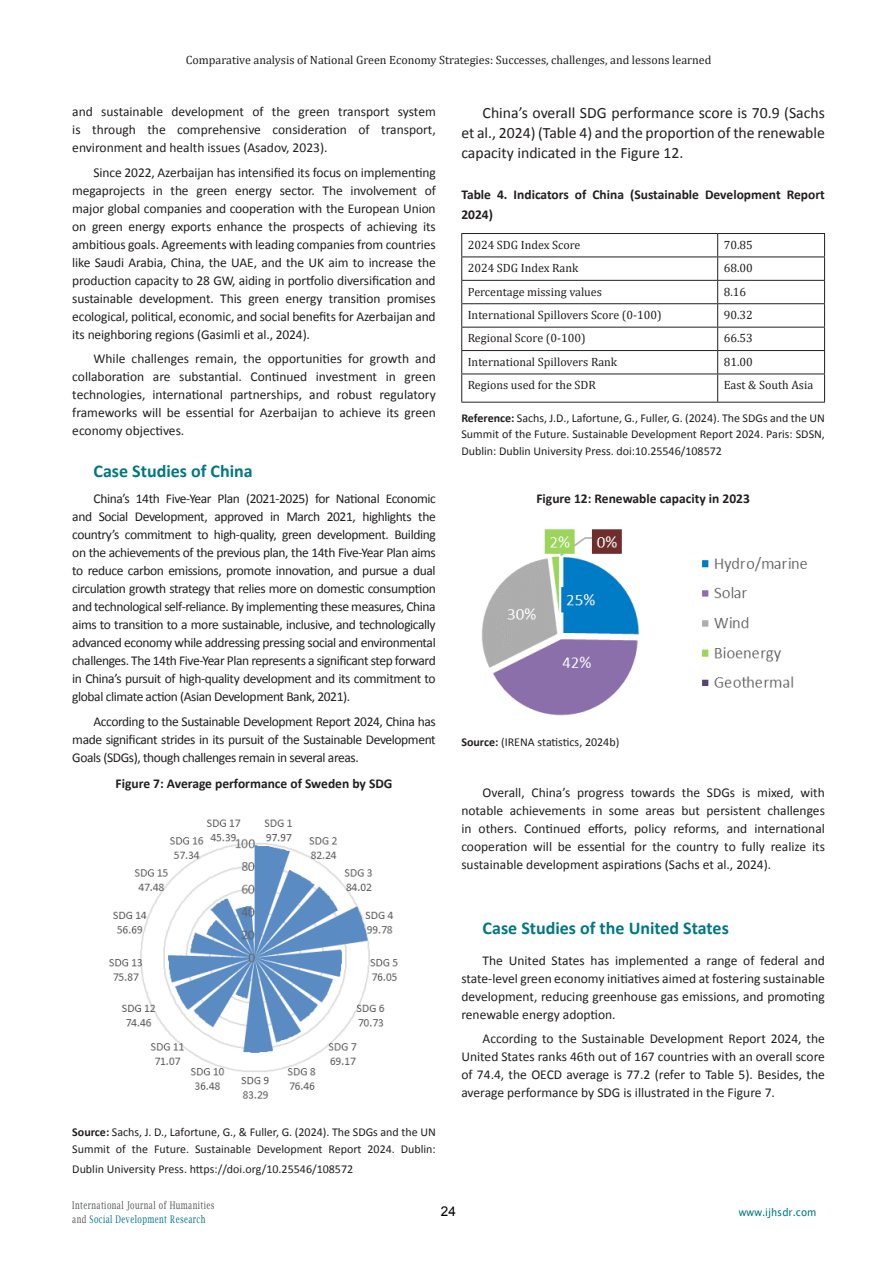
<style>
.page{position:relative;width:893px;height:1263px;background:#fff}
.page>*{position:absolute;margin:0;border:0;box-sizing:border-box;transform-origin:0 0}
.alt_bas{font:700 18px "Calibri";color:#017783}
.Body_Text{font:15.75px/20.1px "Calibri";color:#231f20;text-align:justify}
.metn_calibri{font:13.5px/18px "Calibri";letter-spacing:-.005em;color:#231f20;text-align:justify}
.Body_Text-2{font:700 13.5px/20.1px "Calibri";color:#231f20}
.t1{font:13.5px "Arial";color:#000}
.Body_Text-3{font:12px/16.5px "Calibri";color:#231f20}
.t2{font:12px "Cambria";color:#231f20}
.sekilaltı{font:12px "Calibri";color:#231f20}
.t3{font:12px "Lucida Bright";color:#231f20}
.t4{font:10.5px/13.5px "Lucida Bright";letter-spacing:.06em;color:#57585a;scale:.7 1}
.t5{font:10.5px "Lucida Sans Unicode";color:#017783;scale:.95 1}
.s1{font-weight:700}
.s2{color:#017783}
</style>
<div class="page">
<img style="left:109px;top:819px;width:289px;height:280px">
<hr style="left:461px;top:233px;width:257px;height:1px;background:#231f20">
<hr style="left:718px;top:233px;width:107px;height:1px;background:#231f20">
<hr style="left:461px;top:257px;width:257px;height:1px;background:#231f20">
<hr style="left:718px;top:257px;width:107px;height:1px;background:#231f20">
<hr style="left:461px;top:280px;width:257px;height:1px;background:#231f20">
<hr style="left:718px;top:280px;width:107px;height:1px;background:#231f20">
<hr style="left:461px;top:303px;width:257px;height:1px;background:#231f20">
<hr style="left:718px;top:303px;width:107px;height:1px;background:#231f20">
<hr style="left:461px;top:327px;width:257px;height:1px;background:#231f20">
<hr style="left:718px;top:327px;width:107px;height:1px;background:#231f20">
<hr style="left:461px;top:350px;width:257px;height:1px;background:#231f20">
<hr style="left:718px;top:350px;width:107px;height:1px;background:#231f20">
<hr style="left:461px;top:374px;width:257px;height:1px;background:#231f20">
<svg style="left:461px;top:234px;width:1px;height:168px"></svg>
<hr style="left:718px;top:374px;width:107px;height:1px;background:#231f20">
<svg style="left:717px;top:234px;width:1px;height:168px"></svg>
<svg style="left:824px;top:234px;width:1px;height:168px"></svg>
<hr style="left:461px;top:402px;width:257px;height:1px;background:#231f20">
<hr style="left:718px;top:402px;width:107px;height:1px;background:#231f20">
<img style="left:482px;top:529px;width:325px;height:187px">
<p class="t2" style="left:186px;top:52px;width:527px">Comparative analysis of National Green Economy Strategies: Successes, challenges, and lessons learned</p>
<p class="metn_calibri" style="left:72px;top:103px;width:365px">and sustainable development of the green transport system is through the comprehensive consideration of transport, environment and health issues (Asadov, 2023).</p>
<p class="metn_calibri" style="left:72px;top:163px;width:365px;text-indent:21px">Since 2022, Azerbaijan has intensified its focus on implementing megaprojects in the green energy sector. The involvement of major global companies and cooperation with the European Union on green energy exports enhance the prospects of achieving its ambitious goals. Agreements with leading companies from countries like Saudi Arabia, China, the UAE, and the UK aim to increase the production capacity to 28 GW, aiding in portfolio diversification and sustainable development. This green energy transition promises ecological, political, economic, and social benefits for Azerbaijan and its neighboring regions (Gasimli et al., 2024).</p>
<p class="metn_calibri" style="left:72px;top:350px;width:365px;text-indent:21px">While challenges remain, the opportunities for growth and collaboration are substantial. Continued investment in green technologies, international partnerships, and robust regulatory frameworks will be essential for Azerbaijan to achieve its green economy objectives.</p>
<p class="alt_bas" style="left:94px;top:459px;width:161px">Case Studies of China</p>
<p class="metn_calibri" style="left:72px;top:490px;width:365px;text-indent:21px">China’s 14th Five-Year Plan (2021-2025) for National Economic and Social Development, approved in March 2021, highlights the country’s commitment to high-quality, green development. Building on the achievements of the previous plan, the 14th Five-Year Plan aims to reduce carbon emissions, promote innovation, and pursue a dual circulation growth strategy that relies more on domestic consumption and technological self-reliance. By implementing these measures, China aims to transition to a more sustainable, inclusive, and technologically advanced economy while addressing pressing social and environmental challenges. The 14th Five-Year Plan represents a significant step forward in China’s pursuit of high-quality development and its commitment to global climate action (Asian Development Bank, 2021).</p>
<p class="metn_calibri" style="left:72px;top:712px;width:365px;text-indent:21px">According to the Sustainable Development Report 2024, China has made significant strides in its pursuit of the Sustainable Development Goals (SDGs), though challenges remain in several areas.</p>
<p class="Body_Text-2" style="left:116px;top:774px;width:278px">Figure 7: Average performance of Sweden by SDG</p>
<p class="Body_Text-3" style="left:72px;top:1124px;width:365px"><span class="s1">Source:</span> Sachs, J. D., Lafortune, G., &amp; Fuller, G. (2024). The SDGs and the UN<br>Summit of the Future. Sustainable Development Report 2024. Dublin:</p>
<p class="Body_Text-3" style="left:72px;top:1161px;width:282px">Dublin University Press. https://doi.org/10.25546/108572</p>
<p class="Body_Text" style="left:461px;top:103px;width:365px;text-indent:21px">China’s overall SDG performance score is 70.9 (Sachs et al., 2024) (Table 4) and the proportion of the renewable capacity indicated in the Figure 12.</p>
<p class="Body_Text-2" style="left:461px;top:184px;width:365px">Table 4. Indicators of China (Sustainable Development Report<br>2024)</p>
<p class="t2" style="left:468px;top:238px;width:114px">2024 SDG Index Score</p>
<p class="t2" style="left:724px;top:238px;width:31px">70.85</p>
<p class="t2" style="left:468px;top:261px;width:112px">2024 SDG Index Rank</p>
<p class="t2" style="left:724px;top:261px;width:31px">68.00</p>
<p class="t2" style="left:468px;top:284px;width:136px">Percentage missing values</p>
<p class="t2" style="left:724px;top:284px;width:24px">8.16</p>
<p class="t2" style="left:468px;top:308px;width:195px">International Spillovers Score (0-100)</p>
<p class="t2" style="left:724px;top:308px;width:31px">90.32</p>
<p class="t2" style="left:468px;top:331px;width:119px">Regional Score (0-100)</p>
<p class="t2" style="left:724px;top:331px;width:31px">66.53</p>
<p class="t2" style="left:468px;top:355px;width:151px">International Spillovers Rank</p>
<p class="t2" style="left:724px;top:355px;width:31px">81.00</p>
<p class="t2" style="left:468px;top:378px;width:130px">Regions used for the SDR</p>
<p class="t2" style="left:724px;top:378px;width:91px">East &amp; South Asia</p>
<p class="Body_Text-3" style="left:461px;top:409px;width:365px;text-align:justify"><span class="s1">Reference:</span> Sachs, J.D., Lafortune, G., Fuller, G. (2024). The SDGs and the UN Summit of the Future. Sustainable Development Report 2024. Paris: SDSN, Dublin: Dublin University Press. doi:10.25546/108572</p>
<p class="Body_Text-2" style="left:536px;top:489px;width:215px">Figure 12: Renewable capacity in 2023</p>
<p class="sekilaltı" style="left:461px;top:735px;width:159px"><span class="s1">Source:</span> (IRENA statistics, 2024b)</p>
<p class="metn_calibri" style="left:461px;top:784px;width:365px;text-indent:21px">Overall, China’s progress towards the SDGs is mixed, with notable achievements in some areas but persistent challenges in others. Continued efforts, policy reforms, and international cooperation will be essential for the country to fully realize its sustainable development aspirations (Sachs et al., 2024).</p>
<p class="alt_bas" style="left:483px;top:917px;width:248px">Case Studies of the United States</p>
<p class="metn_calibri" style="left:461px;top:951px;width:365px;text-indent:21px">The United States has implemented a range of federal and state-level green economy initiatives aimed at fostering sustainable development, reducing greenhouse gas emissions, and promoting renewable energy adoption.</p>
<p class="metn_calibri" style="left:461px;top:1030px;width:365px;text-indent:21px">According to the Sustainable Development Report 2024, the United States ranks 46th out of 167 countries with an overall score of 74.4, the OECD average is 77.2 (refer to Table 5). Besides, the average performance by SDG is illustrated in the Figure 7.</p>
<p class="t4" style="left:72px;top:1199px;width:205px">International Journal of Humanities and <span class="s2">Social Development Research</span></p>
<p class="t3" style="left:445px;top:1205px;width:9px">7</p>
<p class="t1" style="left:441px;top:1203px;width:17px">24</p>
<p class="t5" style="left:739px;top:1204px;width:83px">www.ijhsdr.com</p>
</div>
